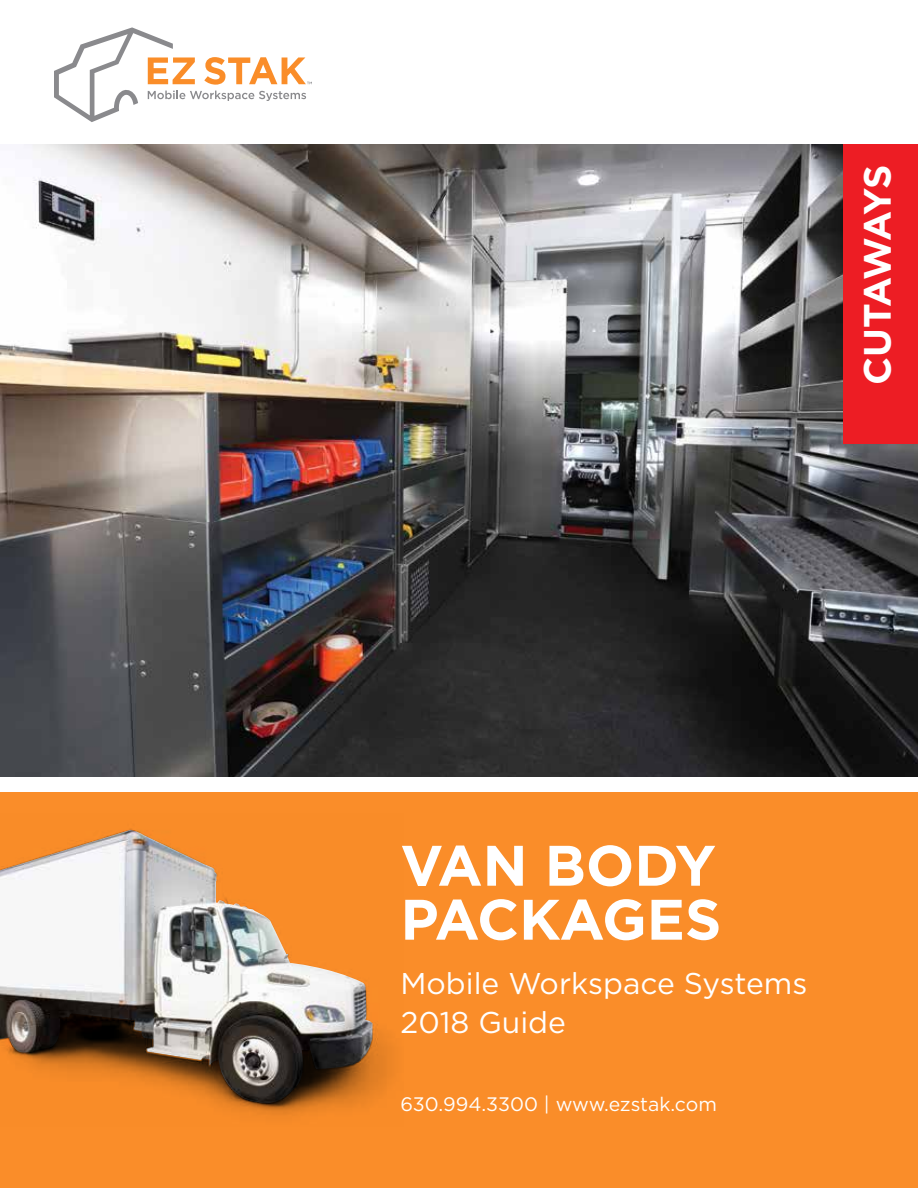
<style>
.page{position:relative;width:918px;height:1188px;background:#fff}
.page>*{position:absolute;margin:0;border:0;box-sizing:border-box;transform-origin:0 0}
.t1{font:700 57px/54px "Gotham";letter-spacing:-.01em;color:#fff}
.t2{font:700 38.1px "Gotham";letter-spacing:-.09em;color:#fff}
.t3{font:30px/39px "Gotham";color:#fff}
.t4{font:19.5px "Gotham";color:#fff}
</style>
<div class="page">
<div style="left:0;top:792px;width:918px;height:396px;background:#fa8d29"></div>
<img style="left:129px;top:828px;width:265px;height:288px">
<img style="left:0;top:144px;width:918px;height:633px">
<svg style="left:54px;top:27px;width:258px;height:95px"></svg>
<div style="left:844px;top:144px;width:74px;height:299px;background:#ed1d24"></div>
<img style="left:0;top:830px;width:372px;height:273px">
<p class="t2" style="left:855px;top:385px;width:222px;rotate:-90deg">CUTAWAYS</p>
<h1 class="t1" style="left:400px;top:837px;width:322px">VAN BODY<br>PACKAGES</h1>
<p class="t3" style="left:400px;top:963px;width:408px">Mobile Workspace Systems<br>2018 Guide</p>
<p class="t4" style="left:400px;top:1093px;width:318px">630.994.3300 | www.ezstak.com</p>
</div>
